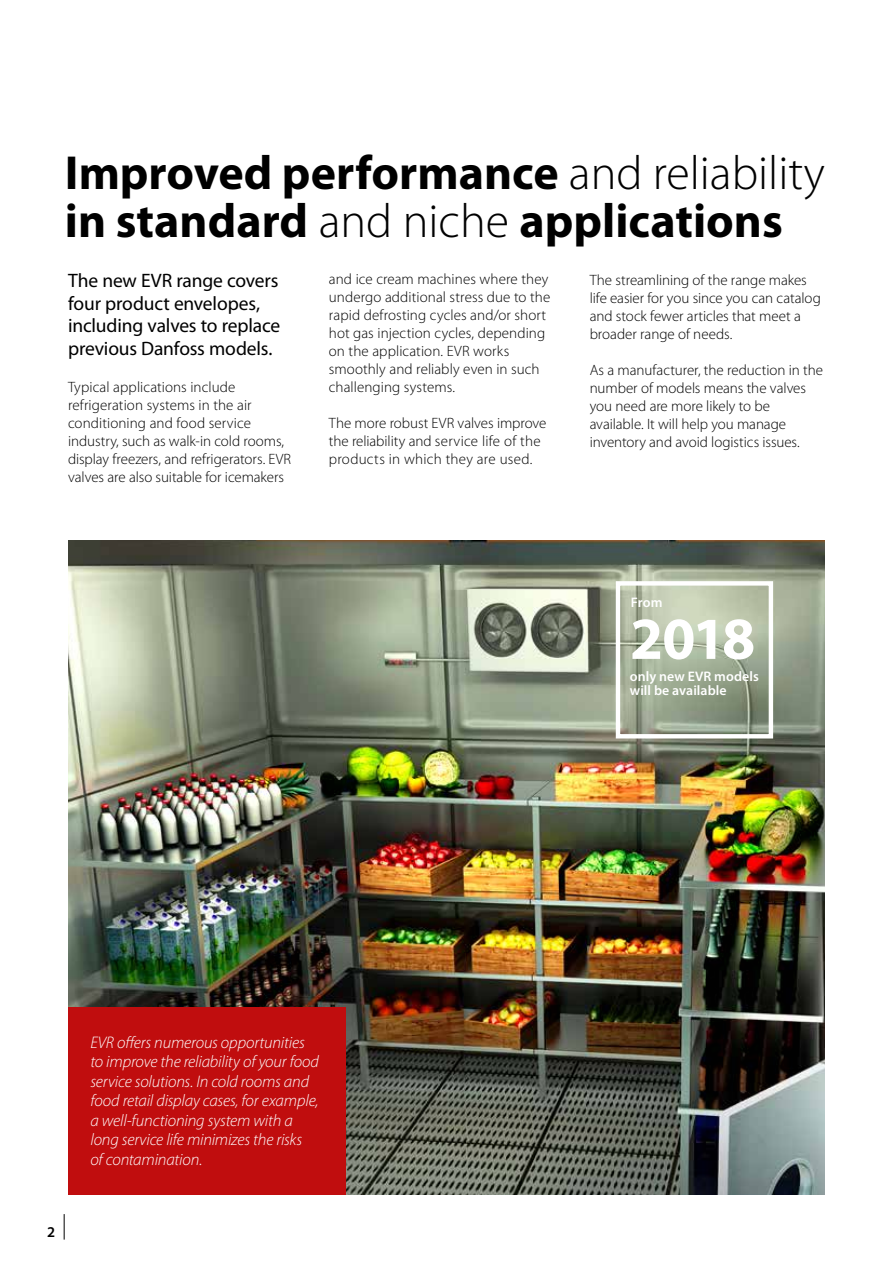
<style>
.page{position:relative;width:893px;height:1263px;background:#fff}
.page>*{position:absolute;margin:0;border:0;box-sizing:border-box;transform-origin:0 0}
.t1{font:700 60px "Myriad Pro";color:#fff}
.t2{font:700 48px/48px "Myriad Pro";color:#000}
.t3{font:19.5px/22.5px "Myriad Pro";letter-spacing:-.01em;color:#000}
.t4{font:italic 300 16.8px/19.5px "Myriad Pro";letter-spacing:-.01em;color:#fff}
.t5{font:300 15px/18px "Myriad Pro";color:#000}
.t6{font:600 15px "Myriad Pro";color:#000}
.t7{font:600 13.8px/13.8px "Myriad Pro";letter-spacing:.005em;color:#fff}
.s1{font-weight:300}
</style>
<div class="page">
<img style="left:68px;top:540px;width:757px;height:655px">
<div style="left:68px;top:1008px;width:277px;height:187px;background:#c00d0e"></div>
<div style="left:616px;top:581px;width:157px;height:157px;border:4px solid #fff"></div>
<svg style="left:64px;top:1214px;width:1px;height:25px"></svg>
<h2 class="t2" style="left:65px;top:147px;width:762px">Improved performance <span class="s1">and reliability </span>in standard <span class="s1">and niche</span> applications</h2>
<h3 class="t3" style="left:68px;top:269px;width:214px">The new EVR range covers four product envelopes, including valves to replace previous Danfoss models.</h3>
<p class="t5" style="left:68px;top:378px;width:225px">Typical applications include refrigeration systems in the air conditioning and food service industry, such as walk-in cold rooms, display freezers, and refrigerators. EVR valves are also suitable for icemakers</p>
<p class="t5" style="left:329px;top:270px;width:223px">and ice cream machines where they undergo additional stress due to the rapid defrosting cycles and/or short hot gas injection cycles, depending on the application. EVR works smoothly and reliably even in such challenging systems.</p>
<p class="t5" style="left:329px;top:414px;width:219px">The more robust EVR valves improve the reliability and service life of the products in which they are used.</p>
<p class="t5" style="left:590px;top:271px;width:233px">The streamlining of the range makes life easier for you since you can catalog and stock fewer articles that meet a broader range of needs.</p>
<p class="t5" style="left:590px;top:361px;width:235px">As a manufacturer, the reduction in the number of models means the valves you need are more likely to be available. It will help you manage inventory and avoid logistics issues.</p>
<p class="t7" style="left:631px;top:595px;width:33px">From</p>
<h1 class="t1" style="left:630px;top:599px;width:127px">2018</h1>
<p class="t7" style="left:630px;top:669px;width:131px">only new EVR models will be available</p>
<p class="t6" style="left:47px;top:1223px;width:10px">2</p>
<p class="t4" style="left:90px;top:1032px;width:230px">EVR offers numerous opportunities to improve the reliability of your food service solutions. In cold rooms and food retail display cases‚ for example, a well-functioning system with a long service life minimizes the risks of contamination.</p>
</div>
